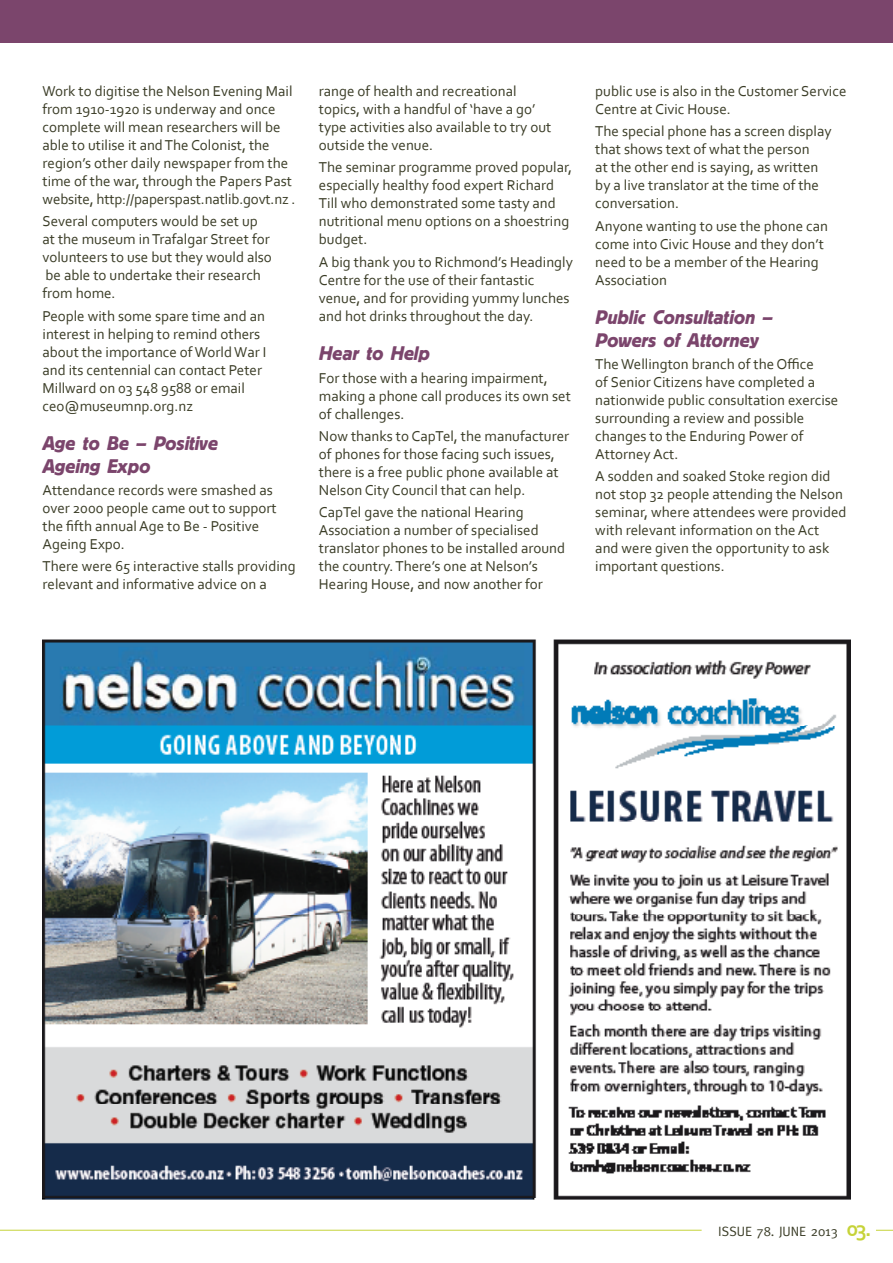
<style>
.page{position:relative;width:893px;height:1263px;background:#fff}
.page>*{position:absolute;margin:0;border:0;box-sizing:border-box;transform-origin:0 0}
.t1{font:italic 19.5px/22.5px "Block BE";color:#7b456c}
.t2{font:15px/18px "Corbel";color:#3a3c26}
.t3{font:13.5px "Meta";color:#3a3c26}
.s1{font-family:"Corbel";font-weight:700;font-size:22.35px;color:#c6d339}
</style>
<div class="page">
<svg style="left:876px;top:1230px;width:17px;height:1px"></svg>
<hr style="left:0;top:1230px;width:702px;height:1px;background:#c6d339">
<div style="left:0;top:0;width:893px;height:43px;background:#7b456c"></div>
<img style="left:43px;top:639px;width:807px;height:561px">
<p class="t2" style="left:43px;top:82px;width:254px">Work to digitise the Nelson Evening Mail from 1910-1920 is underway and once complete will mean researchers will be able to utilise it and The Colonist, the region’s other daily newspaper from the time of the war, through the Papers Past website, http://paperspast.natlib.govt.nz .</p>
<p class="t2" style="left:43px;top:212px;width:231px">Several computers would be set up at the museum in Trafalgar Street for volunteers to use but they would also be able to undertake their research from home.</p>
<p class="t2" style="left:43px;top:306px;width:226px">People with some spare time and an interest in helping to remind others about the importance of World War I and its centennial can contact Peter<br>Millward on 03 548 9588 or email ceo@museumnp.org.nz</p>
<h1 class="t1" style="left:43px;top:432px;width:177px">Age to Be – Positive<br>Ageing Expo</h1>
<p class="t2" style="left:43px;top:481px;width:236px">Attendance records were smashed as over 2000 people came out to support the fifth annual Age to Be - Positive<br>Ageing Expo.</p>
<p class="t2" style="left:43px;top:557px;width:255px">There were 65 interactive stalls providing relevant and informative advice on a</p>
<p class="t2" style="left:319px;top:82px;width:234px">range of health and recreational topics, with a handful of ‘have a go’ type activities also available to try out outside the venue.</p>
<p class="t2" style="left:319px;top:158px;width:255px">The seminar programme proved popular, especially healthy food expert Richard Till who demonstrated some tasty and nutritional menu options on a shoestring budget.</p>
<p class="t2" style="left:319px;top:252px;width:256px">A big thank you to Richmond’s Headingly Centre for the use of their fantastic venue, and for providing yummy lunches and hot drinks throughout the day.</p>
<h1 class="t1" style="left:319px;top:342px;width:112px">Hear to Help</h1>
<p class="t2" style="left:319px;top:368px;width:253px">For those with a hearing impairment, making a phone call produces its own set of challenges.</p>
<p class="t2" style="left:319px;top:426px;width:252px">Now thanks to CapTel, the manufacturer of phones for those facing such issues, there is a free public phone available at Nelson City Council that can help.</p>
<p class="t2" style="left:319px;top:503px;width:248px">CapTel gave the national Hearing Association a number of specialised translator phones to be installed around the country. There’s one at Nelson’s Hearing House, and now another for</p>
<p class="t2" style="left:595px;top:82px;width:253px">public use is also in the Customer Service<br>Centre at Civic House.</p>
<p class="t2" style="left:595px;top:122px;width:238px">The special phone has a screen display that shows text of what the person<br>at the other end is saying, as written by a live translator at the time of the conversation.</p>
<p class="t2" style="left:595px;top:216px;width:234px">Anyone wanting to use the phone can come into Civic House and they don’t need to be a member of the Hearing<br>Association</p>
<h1 class="t1" style="left:595px;top:306px;width:179px">Public Consultation –<br>Powers of Attorney</h1>
<p class="t2" style="left:595px;top:355px;width:245px">The Wellington branch of the Office<br>of Senior Citizens have completed a nationwide public consultation exercise surrounding a review and possible changes to the Enduring Power of<br>Attorney Act.</p>
<p class="t2" style="left:595px;top:467px;width:253px">A sodden and soaked Stoke region did not stop 32 people attending the Nelson seminar, where attendees were provided with relevant information on the Act<br>and were given the opportunity to ask important questions.</p>
<p class="t3" style="left:718px;top:1224px;width:155px">ISSUE 78. JUNE 2013 <span class="s1">03.</span></p>
</div>
